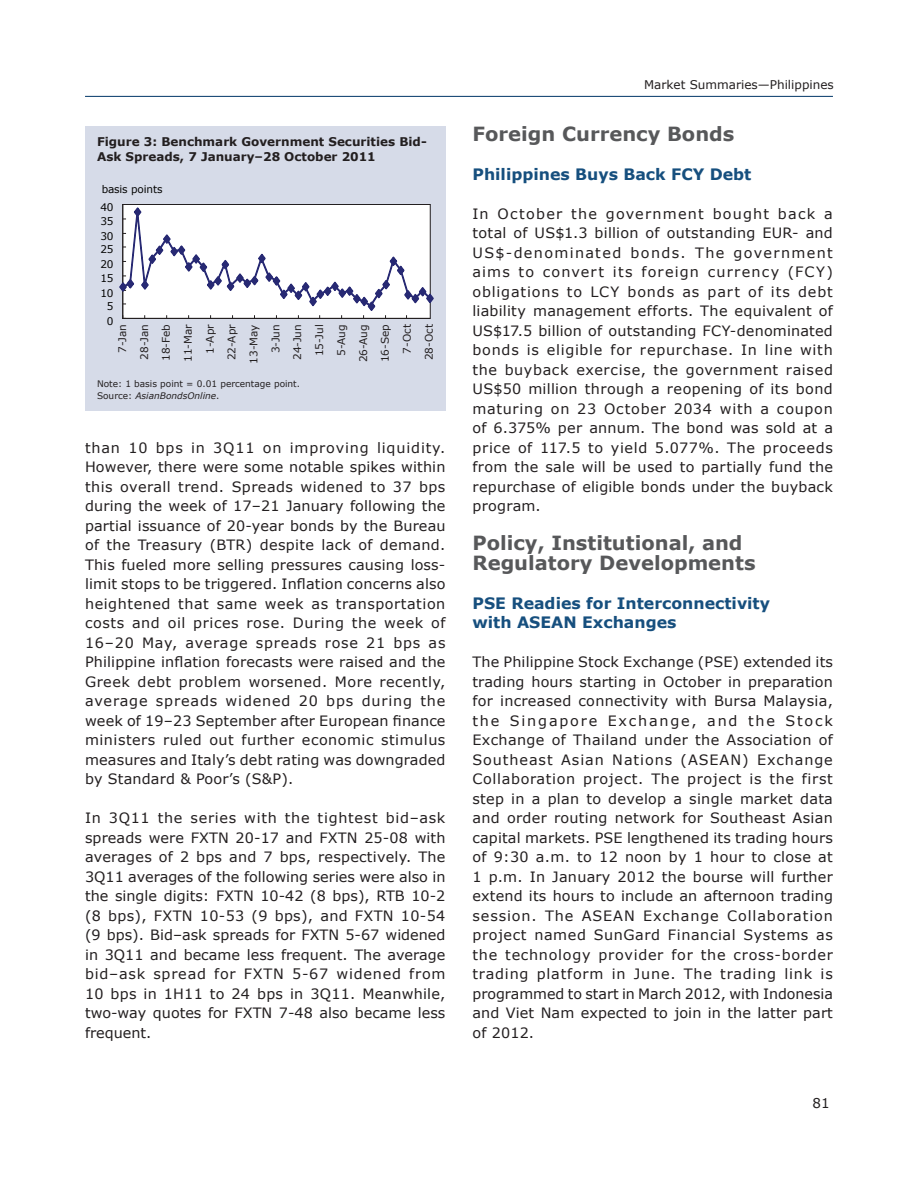
<style>
.page{position:relative;width:918px;height:1188px;background:#fff}
.page>*{position:absolute;margin:0;border:0;box-sizing:border-box;transform-origin:0 0}
.t1{font:700 19.5px/19.5px "Verdana";color:#57585a}
.t2{font:700 15.75px/19.5px "Verdana";color:#164f7e}
.t3{font:14.25px/19.5px "Verdana";letter-spacing:.01em;color:#231f20;text-align:justify}
.t4{font:13.5px "Verdana";color:#231f20}
.t5{font:700 12px/15px "Verdana";color:#231f20}
.t6{font:12px "Verdana";color:#231f20}
.t7{font:10.5px/21.9px "Verdana";color:#231f20;text-align:right}
.t8{font:10.5px "Verdana";letter-spacing:-.02em;color:#050504}
.t9{font:9px/12px "Verdana";color:#231f20}
.s1{font-style:italic}
</style>
<div class="page">
<hr style="left:85px;top:96px;width:748px;height:1px;background:#003667">
<div style="left:85px;top:126px;width:361px;height:284px;background:#d6dbe8"></div>
<svg style="left:120px;top:204px;width:313px;height:115px;background:#e9e9ee"></svg>
<p class="t5" style="left:97px;top:134px;width:331px">Figure 3: Benchmark Government Securities Bid-<br>Ask Spreads, 7 January–28 October 2011</p>
<p class="t8" style="left:102px;top:183px;width:62px">basis points</p>
<p class="t8" style="left:101px;top:200px;width:15px">40</p>
<p class="t8" style="left:101px;top:215px;width:15px">35</p>
<p class="t8" style="left:101px;top:229px;width:15px">30</p>
<p class="t8" style="left:101px;top:243px;width:15px">25</p>
<p class="t8" style="left:101px;top:257px;width:15px">20</p>
<p class="t8" style="left:101px;top:272px;width:15px">15</p>
<p class="t8" style="left:101px;top:286px;width:15px">10</p>
<p class="t8" style="left:107px;top:300px;width:8px">5</p>
<p class="t8" style="left:107px;top:314px;width:8px">0</p>
<p class="t7" style="left:111px;top:364px;width:41px;rotate:-90deg">7-Jan<br>28-Jan<br>18-Feb<br>11-Mar<br>1-Apr<br>22-Apr<br>13-May<br>3-Jun<br>24-Jun<br>15-Jul<br>5-Aug<br>26-Aug<br>16-Sep<br>7-Oct<br>28-Oct</p>
<p class="t9" style="left:97px;top:377px;width:205px">Note: 1 basis point = 0.01 percentage point.<br>Source: <span class="s1">AsianBondsOnline</span>.</p>
<p class="t3" style="left:85px;top:438px;width:362px">than 10 bps in 3Q11 on improving liquidity.<br>However, there were some notable spikes within this overall trend. Spreads widened to 37 bps during the week of 17–21 January following the partial issuance of 20-year bonds by the Bureau of the Treasury (BTR) despite lack of demand.<br>This fueled more selling pressures causing loss&shy;limit stops to be triggered. Inflation concerns also heightened that same week as transportation costs and oil prices rose. During the week of 16–20 May, average spreads rose 21 bps as Philippine inflation forecasts were raised and the Greek debt problem worsened. More recently, average spreads widened 20 bps during the week of 19–23 September after European finance ministers ruled out further economic stimulus measures and Italy’s debt rating was downgraded by Standard &amp; Poor’s (S&amp;P).</p>
<p class="t3" style="left:85px;top:808px;width:362px">In 3Q11 the series with the tightest bid–ask spreads were FXTN 20-17 and FXTN 25-08 with averages of 2 bps and 7 bps, respectively. The 3Q11 averages of the following series were also in the single digits: FXTN 10-42 (8 bps), RTB 10-2 (8 bps), FXTN 10-53 (9 bps), and FXTN 10-54 (9 bps). Bid–ask spreads for FXTN 5-67 widened in 3Q11 and became less frequent. The average bid–ask spread for FXTN 5-67 widened from 10 bps in 1H11 to 24 bps in 3Q11. Meanwhile, two-way quotes for FXTN 7-48 also became less frequent.</p>
<p class="t6" style="left:644px;top:77px;width:191px">Market Summaries—Philippines</p>
<h1 class="t1" style="left:472px;top:123px;width:263px">Foreign Currency Bonds</h1>
<p class="t2" style="left:472px;top:164px;width:281px">Philippines Buys Back FCY Debt</p>
<p class="t3" style="left:472px;top:204px;width:362px">In October the government bought back a total of US$1.3 billion of outstanding EUR- and US$-denominated bonds. The government aims to convert its foreign currency (FCY) obligations to LCY bonds as part of its debt liability management efforts. The equivalent of US$17.5 billion of outstanding FCY-denominated bonds is eligible for repurchase. In line with the buyback exercise, the government raised US$50 million through a reopening of its bond maturing on 23 October 2034 with a coupon of 6.375% per annum. The bond was sold at a price of 117.5 to yield 5.077%. The proceeds from the sale will be used to partially fund the repurchase of eligible bonds under the buyback program.</p>
<h1 class="t1" style="left:472px;top:533px;width:285px">Policy, Institutional, and<br>Regulatory Developments</h1>
<p class="t2" style="left:472px;top:593px;width:299px">PSE Readies for Interconnectivity with ASEAN Exchanges</p>
<p class="t3" style="left:472px;top:652px;width:362px">The Philippine Stock Exchange (PSE) extended its trading hours starting in October in preparation for increased connectivity with Bursa Malaysia, the Singapore Exchange, and the Stock Exchange of Thailand under the Association of Southeast Asian Nations (ASEAN) Exchange Collaboration project. The project is the first step in a plan to develop a single market data and order routing network for Southeast Asian capital markets. PSE lengthened its trading hours of 9:30 a.m. to 12 noon by 1 hour to close at 1 p.m. In January 2012 the bourse will further extend its hours to include an afternoon trading session. The ASEAN Exchange Collaboration project named SunGard Financial Systems as the technology provider for the cross-border trading platform in June. The trading link is programmed to start in March 2012, with Indonesia and Viet Nam expected to join in the latter part of 2012.</p>
<p class="t4" style="left:812px;top:1095px;width:19px">81</p>
</div>
